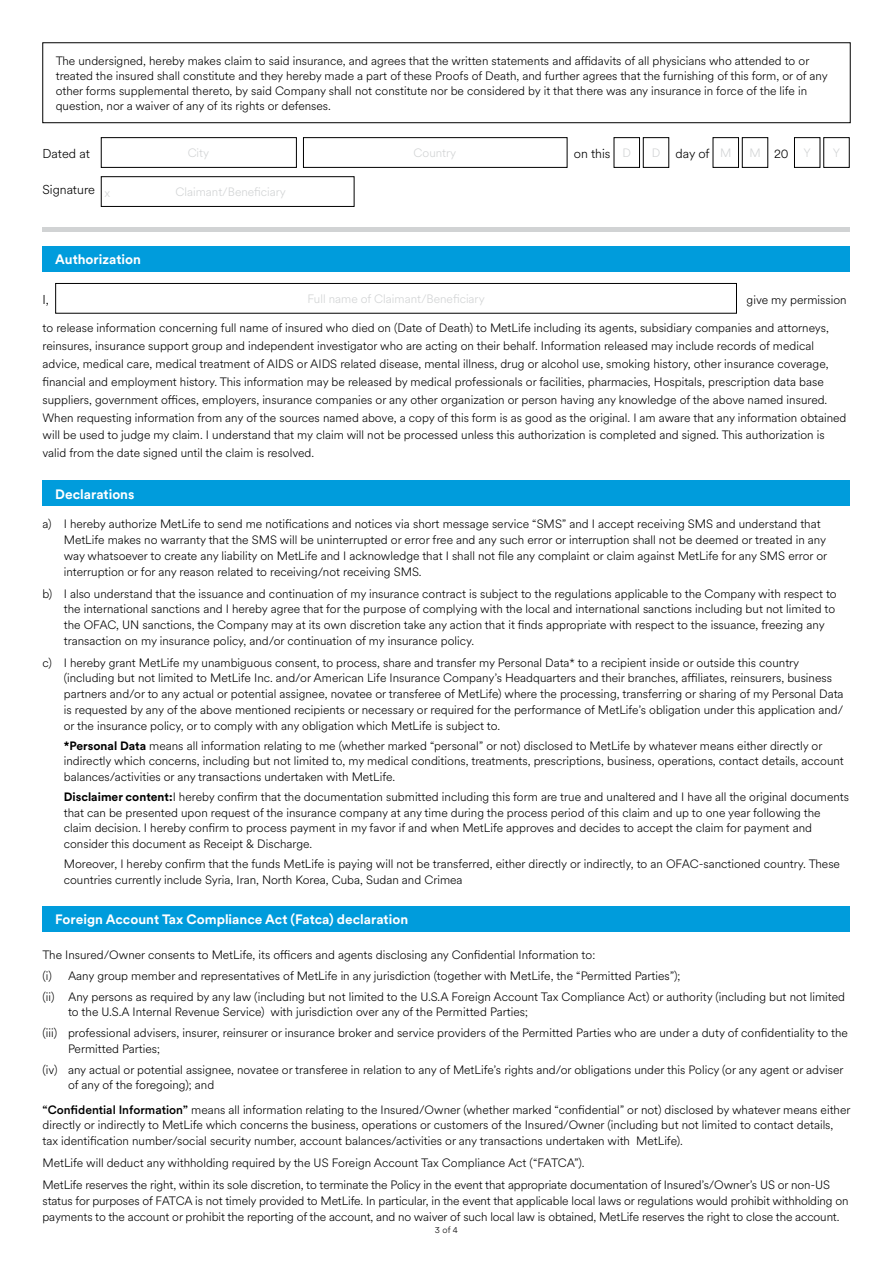
<style>
.page{position:relative;width:893px;height:1263px;background:#fff}
.page>*{position:absolute;margin:0;border:0;box-sizing:border-box;transform-origin:0 0}
.t1{font:700 13.5px "Met Life Circular";color:#fff}
.t2{font:300 12.75px "Met Life Circular";color:#000}
.t3{font:300 12px/15.8px "Met Life Circular";color:#000}
.t4{font:300 12px "Met Life Circular";color:#d1d3d4}
.t5{font:300 9px "Met Life Circular";color:#000}
.s1{font-size:12px;color:#d1d3d4}
.s2{font-size:12.75px;color:#000}
.s3{font-weight:700}
.s4{font-weight:500}
</style>
<div class="page">
<div style="left:43px;top:43px;width:807px;height:80px;border:1px solid #000"></div>
<div style="left:101px;top:137px;width:196px;height:31px;border:1px solid #000"></div>
<div style="left:303px;top:137px;width:264px;height:31px;border:1px solid #000"></div>
<div style="left:614px;top:137px;width:26px;height:31px;border:1px solid #000"></div>
<div style="left:643px;top:137px;width:26px;height:31px;border:1px solid #000"></div>
<div style="left:713px;top:137px;width:26px;height:31px;border:1px solid #000"></div>
<div style="left:742px;top:137px;width:26px;height:31px;border:1px solid #000"></div>
<div style="left:794px;top:137px;width:26px;height:31px;border:1px solid #000"></div>
<div style="left:823px;top:137px;width:26px;height:31px;border:1px solid #000"></div>
<div style="left:101px;top:176px;width:253px;height:31px;border:1px solid #000"></div>
<div style="left:43px;top:227px;width:807px;height:5px;background:#d1d3d4"></div>
<div style="left:43px;top:246px;width:807px;height:26px;background:#009cdc"></div>
<div style="left:55px;top:283px;width:682px;height:30px;border:1px solid #000"></div>
<div style="left:43px;top:480px;width:807px;height:26px;background:#009cdc"></div>
<div style="left:43px;top:906px;width:807px;height:25px;background:#009cdc"></div>
<p class="t3" style="left:56px;top:53px;width:774px;line-height:15px">The undersigned, hereby makes claim to said insurance, and agrees that the written statements and affidavits of all physicians who attended to or treated the insured shall constitute and they hereby made a part of these Proofs of Death, and further agrees that the furnishing of this form, or of any other forms supplemental thereto, by said Company shall not constitute nor be considered by it that there was any insurance in force of the life in question, nor a waiver of any of its rights or defenses.</p>
<p class="t2" style="left:43px;top:145px;width:49px">Dated at</p>
<p class="t4" style="left:188px;top:145px;width:23px">City</p>
<p class="t4" style="left:414px;top:145px;width:44px">Country</p>
<p class="t2" style="left:574px;top:145px;width:59px">on this <span class="s1">D</span></p>
<p class="t2" style="left:652px;top:145px;width:81px"><span class="s1">D</span> day of <span class="s1">M</span></p>
<p class="t4" style="left:749px;top:145px;width:63px">M <span class="s2">20</span> Y</p>
<p class="t4" style="left:833px;top:145px;width:9px">Y</p>
<p class="t2" style="left:43px;top:181px;width:69px">Signature <sub>x</sub></p>
<p class="t4" style="left:176px;top:183px;width:112px">Claimant/Beneficiary</p>
<p class="t1" style="left:55px;top:250px;width:87px">Authorization</p>
<p class="t2" style="left:43px;top:291px;width:8px">I,</p>
<p class="t4" style="left:307px;top:291px;width:179px">Full name of Claimant/Beneficiary</p>
<p class="t3" style="left:747px;top:291px;width:102px">give my permission</p>
<p class="t3" style="left:43px;top:319px;width:805px;line-height:17.9px">to release information concerning full name of insured who died on (Date of Death) to MetLife including its agents, subsidiary companies and attorneys, reinsures, insurance support group and independent investigator who are acting on their behalf. Information released may include records of medical advice, medical care, medical treatment of AIDS or AIDS related disease, mental illness, drug or alcohol use, smoking history, other insurance coverage, financial and employment history. This information may be released by medical professionals or facilities, pharmacies, Hospitals, prescription data base suppliers, government offices, employers, insurance companies or any other organization or person having any knowledge of the above named insured.<br>When requesting information from any of the sources named above, a copy of this form is as good as the original. I am aware that any information obtained will be used to judge my claim. I understand that my claim will not be processed unless this authorization is completed and signed. This authorization is valid from the date signed until the claim is resolved.</p>
<p class="t1" style="left:55px;top:484px;width:81px">Declarations</p>
<p class="t3" style="left:64px;top:516px;width:765px;text-indent:-21px">a) I hereby authorize MetLife to send me notifications and notices via short message service “SMS” and I accept receiving SMS and understand that MetLife makes no warranty that the SMS will be uninterrupted or error free and any such error or interruption shall not be deemed or treated in any way whatsoever to create any liability on MetLife and I acknowledge that I shall not file any complaint or claim against MetLife for any SMS error or interruption or for any reason related to receiving/not receiving SMS.</p>
<p class="t3" style="left:64px;top:585px;width:774px;text-indent:-21px">b) I also understand that the issuance and continuation of my insurance contract is subject to the regulations applicable to the Company with respect to the international sanctions and I hereby agree that for the purpose of complying with the local and international sanctions including but not limited to the OFAC, UN sanctions, the Company may at its own discretion take any action that it finds appropriate with respect to the issuance, freezing any transaction on my insurance policy, and/or continuation of my insurance policy.</p>
<p class="t3" style="left:64px;top:654px;width:781px;text-indent:-21px">c) I hereby grant MetLife my unambiguous consent, to process, share and transfer my Personal Data* to a recipient inside or outside this country (including but not limited to MetLife Inc. and/or American Life Insurance Company’s Headquarters and their branches, affiliates, reinsurers, business partners and/or to any actual or potential assignee, novatee or transferee of MetLife) where the processing, transferring or sharing of my Personal Data is requested by any of the above mentioned recipients or necessary or required for the performance of MetLife’s obligation under this application and/ or the insurance policy, or to comply with any obligation which MetLife is subject to.</p>
<p class="t3" style="left:64px;top:737px;width:781px"><span class="s3">*Personal Data</span> means all information relating to me (whether marked “personal” or not) disclosed to MetLife by whatever means either directly or indirectly which concerns, including but not limited to, my medical conditions, treatments, prescriptions, business, operations, contact details, account balances/activities or any transactions undertaken with MetLife.</p>
<p class="t3" style="left:64px;top:788px;width:787px"><span class="s3">Disclaimer content:</span>I hereby confirm that the documentation submitted including this form are true and unaltered and I have all the original documents that can be presented upon request of the insurance company at any time during the process period of this claim and up to one year following the claim decision. I hereby confirm to process payment in my favor if and when MetLife approves and decides to accept the claim for payment and consider this document as Receipt &amp; Discharge.</p>
<p class="t3" style="left:64px;top:855px;width:778px">Moreover, I hereby confirm that the funds MetLife is paying will not be transferred, either directly or indirectly, to an OFAC-sanctioned country. These countries currently include Syria, Iran, North Korea, Cuba, Sudan and Crimea</p>
<p class="t1" style="left:55px;top:910px;width:354px">Foreign Account Tax Compliance Act (Fatca) declaration</p>
<p class="t3" style="left:43px;top:944px;width:804px;line-height:20.9px">The Insured/Owner consents to MetLife, its officers and agents disclosing any Confidential Information to:<br>(i) Aany group member and representatives of MetLife in any jurisdiction (together with MetLife, the “Permitted Parties”);<br>(ii) Any persons as required by any law (including but not limited to the U.S.A Foreign Account Tax Compliance Act) or authority (including but not limited</p>
<p class="t3" style="left:43px;top:1001px;width:807px;line-height:20.9px;text-indent:26px">to the U.S.A Internal Revenue Service) with jurisdiction over any of the Permitted Parties;<br>(iii) professional advisers, insurer, reinsurer or insurance broker and service providers of the Permitted Parties who are under a duty of confidentiality to the</p>
<p class="t3" style="left:43px;top:1038px;width:802px;line-height:20.9px;text-indent:26px">Permitted Parties;<br>(iv) any actual or potential assignee, novatee or transferee in relation to any of MetLife’s rights and/or obligations under this Policy (or any agent or adviser</p>
<p class="t3" style="left:43px;top:1072px;width:809px;line-height:24.2px;text-indent:26px">of any of the foregoing); and<br><span class="s4">“Confidential Information”</span> means all information relating to the Insured/Owner (whether marked “confidential” or not) disclosed by whatever means either</p>
<p class="t3" style="left:43px;top:1117px;width:792px">directly or indirectly to MetLife which concerns the business, operations or customers of the Insured/Owner (including but not limited to contact details, tax identification number/social security number, account balances/activities or any transactions undertaken with MetLife).</p>
<p class="t3" style="left:43px;top:1151px;width:789px;line-height:22px">MetLife will deduct any withholding required by the US Foreign Account Tax Compliance Act (“FATCA”).<br>MetLife reserves the right, within its sole discretion, to terminate the Policy in the event that appropriate documentation of Insured’s/Owner’s US or non-US</p>
<p class="t3" style="left:43px;top:1192px;width:808px">status for purposes of FATCA is not timely provided to MetLife. In particular, in the event that applicable local laws or regulations would prohibit withholding on payments to the account or prohibit the reporting of the account, and no waiver of such local law is obtained, MetLife reserves the right to close the account.</p>
<p class="t5" style="left:435px;top:1224px;width:25px">3 of 4</p>
</div>
